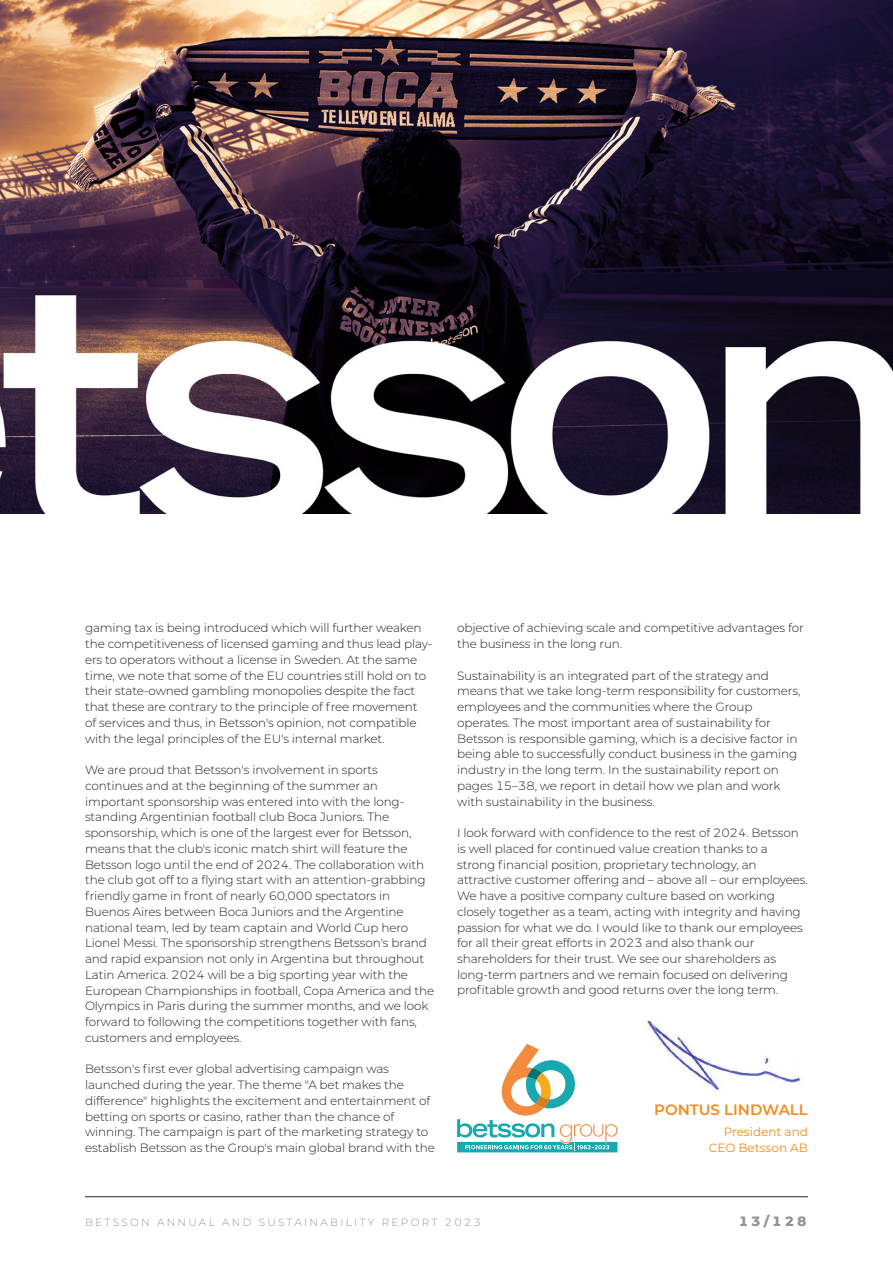
<style>
.page{position:relative;width:893px;height:1263px;background:#fff}
.page>*{position:absolute;margin:0;border:0;box-sizing:border-box;transform-origin:0 0}
.t1{font:600 15px "Montserrat";color:#f28b20}
.t2{font:800 13.5px "Montserrat";color:#939598}
.t3{font:300 12px/15.8px "Montserrat";letter-spacing:-.01em;color:#231f20}
.t4{font:12px/16.5px "Montserrat";color:#f28b20;text-align:right}
.t5{font:300 10.5px "Montserrat";letter-spacing:.22em;color:#939598}
</style>
<div class="page">
<hr style="left:85px;top:1196px;width:723px;height:1px;background:#242628">
<svg style="left:457px;top:1044px;width:160px;height:108px"></svg>
<img style="left:644px;top:1019px;width:159px;height:73px">
<img style="left:0;top:0;width:893px;height:513px">
<p class="t3" style="left:85px;top:620px;width:349px">gaming tax is being introduced which will further weaken the competitiveness of licensed gaming and thus lead play&shy;ers to operators without a license in Sweden. At the same time, we note that some of the EU countries still hold on to their state-owned gambling monopolies despite the fact that these are contrary to the principle of free movement<br>of services and thus, in Betsson's opinion, not compatible with the legal principles of the EU's internal market.</p>
<p class="t3" style="left:85px;top:762px;width:351px">We are proud that Betsson's involvement in sports continues and at the beginning of the summer an important sponsorship was entered into with the long&shy;standing Argentinian football club Boca Juniors. The sponsorship, which is one of the largest ever for Betsson, means that the club's iconic match shirt will feature the Betsson logo until the end of 2024. The collaboration with the club got off to a flying start with an attention-grabbing friendly game in front of nearly 60,000 spectators in Buenos Aires between Boca Juniors and the Argentine national team, led by team captain and World Cup hero Lionel Messi. The sponsorship strengthens Betsson's brand and rapid expansion not only in Argentina but throughout Latin America. 2024 will be a big sporting year with the European Championships in football, Copa America and the Olympics in Paris during the summer months, and we look forward to following the competitions together with fans, customers and employees.</p>
<p class="t3" style="left:85px;top:1061px;width:351px">Betsson's first ever global advertising campaign was launched during the year. The theme "A bet makes the difference" highlights the excitement and entertainment of betting on sports or casino, rather than the chance of winning. The campaign is part of the marketing strategy to establish Betsson as the Group's main global brand with the</p>
<p class="t3" style="left:457px;top:620px;width:348px">objective of achieving scale and competitive advantages for the business in the long run.</p>
<p class="t3" style="left:457px;top:667px;width:345px">Sustainability is an integrated part of the strategy and means that we take long-term responsibility for customers, employees and the communities where the Group operates. The most important area of sustainability for Betsson is responsible gaming, which is a decisive factor in being able to successfully conduct business in the gaming industry in the long term. In the sustainability report on pages 15–38, we report in detail how we plan and work with sustainability in the business.</p>
<p class="t3" style="left:457px;top:824px;width:352px">I look forward with confidence to the rest of 2024. Betsson is well placed for continued value creation thanks to a strong financial position, proprietary technology, an attractive customer offering and – above all – our employees.<br>We have a positive company culture based on working closely together as a team, acting with integrity and having passion for what we do. I would like to thank our employees for all their great efforts in 2023 and also thank our shareholders for their trust. We see our shareholders as long-term partners and we remain focused on delivering profitable growth and good returns over the long term.</p>
<p class="t1" style="left:654px;top:1099px;width:155px">PONTUS LINDWALL</p>
<p class="t4" style="left:709px;top:1123px;width:101px">President and<br>CEO Betsson AB</p>
<p class="t5" style="left:85px;top:1215px;width:398px">BETSSON ANNUAL AND SUSTAINABILITY REPORT 2023</p>
<p class="t2" style="left:739px;top:1211px;width:69px">13/128</p>
</div>
